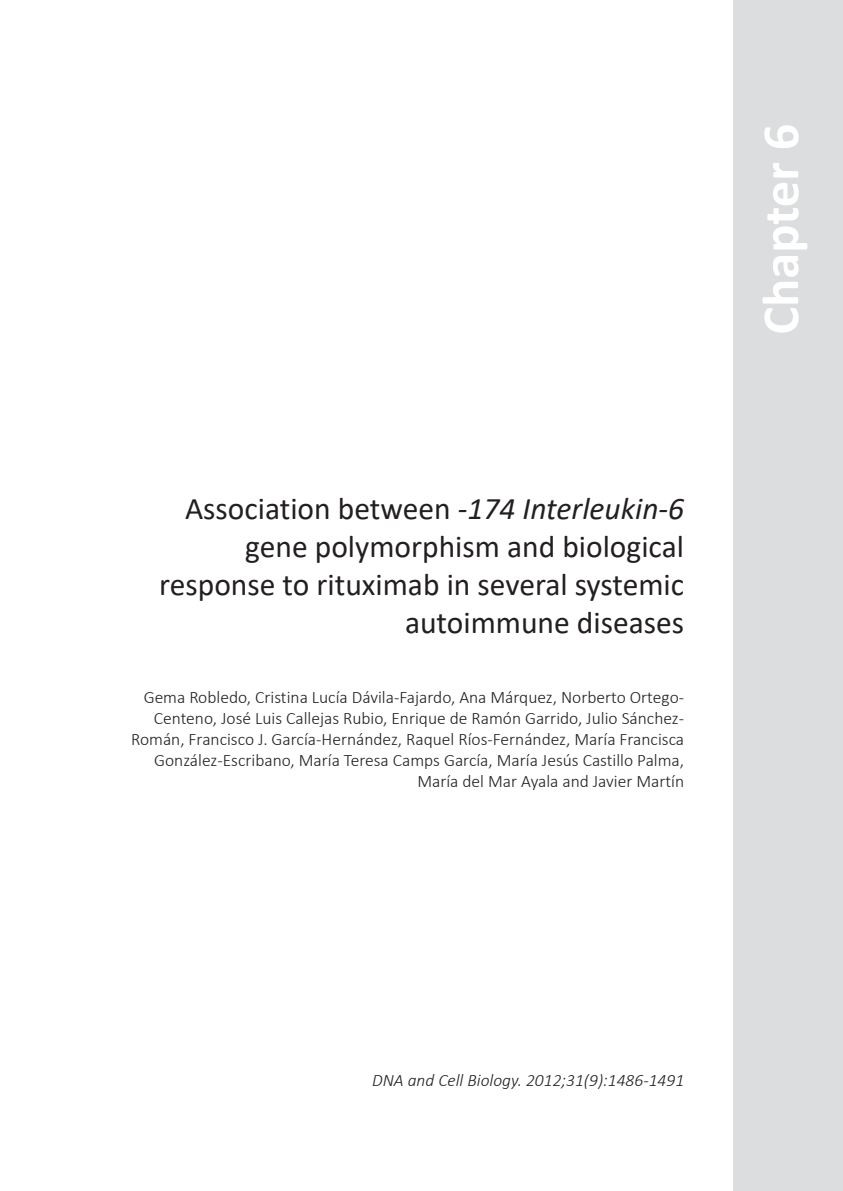
<style>
.page{position:relative;width:843px;height:1191px;background:#fff}
.page>*{position:absolute;margin:0;border:0;box-sizing:border-box;transform-origin:0 0}
.t1{font:700 52.5px "Calibri";color:#fff}
.t2{font:31.5px/37.8px "Calibri";color:#231f20;text-align:right}
.t3{font:300 17.5px/21px "Calibri";color:#231f20;text-align:right}
.t4{font:italic 300 17.5px "Calibri";color:#231f20}
.s1{font-style:italic}
</style>
<div class="page">
<div style="left:734px;top:0;width:109px;height:1191px;background:#dcdddf"></div>
<h2 class="t2" style="left:159px;top:489px;width:526px">Association between <span class="s1">-174 Interleukin-6 </span>gene polymorphism and biological response to rituximab in several systemic autoimmune diseases</h2>
<p class="t3" style="left:131px;top:687px;width:555px">Gema Robledo, Cristina Lucía Dávila-Fajardo, Ana Márquez, Norberto Ortego-Centeno, José Luis Callejas Rubio, Enrique de Ramón Garrido, Julio Sánchez-Román, Francisco J. García-Hernández, Raquel Ríos-Fernández, María Francisca González-Escribano, María Teresa Camps García, María Jesús Castillo Palma, María del Mar Ayala and Javier Martín</p>
<h1 class="t1" style="left:744px;top:335px;width:212px;rotate:-90deg">Chapter 6</h1>
<p class="t4" style="left:372px;top:1069px;width:314px">DNA and Cell Biology. 2012;31(9):1486-1491</p>
</div>
